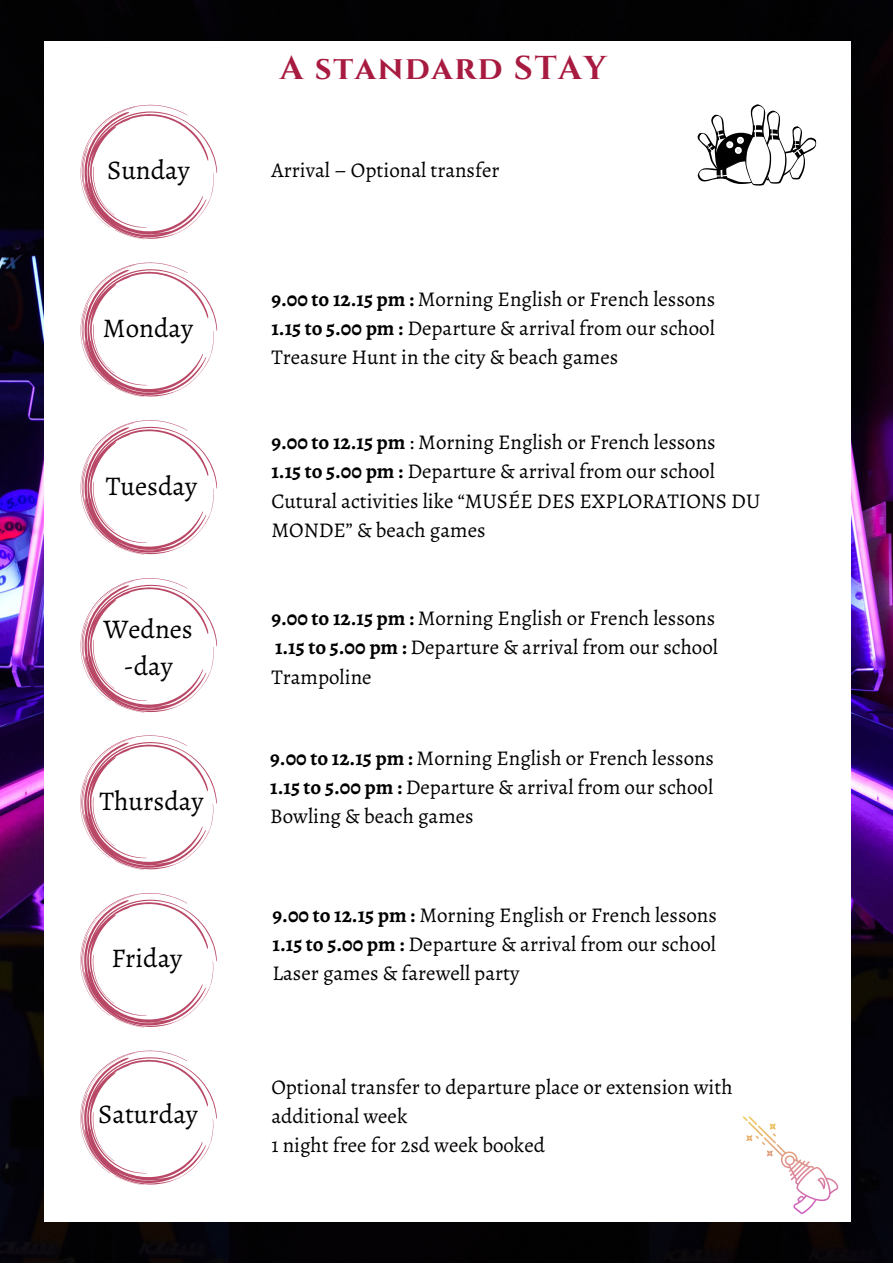
<style>
.page{position:relative;width:893px;height:1264px;background:#fff}
.page>*{position:absolute;margin:0;border:0;box-sizing:border-box;transform-origin:0 0}
.t1{font:700 33px "Cinzel";letter-spacing:.05em;color:#a81b40}
.t2{font:27px/37px "Alegreya";color:#000;text-align:center}
.t3{font:21px/29.2px "Alegreya";color:#000;text-align:justify}
.s1{font-weight:700}
</style>
<div class="page">
<img style="left:0;top:0;width:892px;height:1262px">
<div style="left:45px;top:41px;width:806px;height:1180px;background:#fff"></div>
<svg style="left:80px;top:104px;width:137px;height:135px"></svg>
<svg style="left:80px;top:262px;width:137px;height:135px"></svg>
<svg style="left:80px;top:735px;width:137px;height:134px"></svg>
<svg style="left:80px;top:893px;width:137px;height:134px"></svg>
<svg style="left:80px;top:1050px;width:137px;height:134px"></svg>
<svg style="left:80px;top:578px;width:137px;height:134px"></svg>
<svg style="left:80px;top:420px;width:137px;height:134px"></svg>
<svg style="left:697px;top:104px;width:120px;height:82px"></svg>
<svg style="left:743px;top:1116px;width:95px;height:97px"></svg>
<p class="t2" style="left:107px;top:151px;width:84px">Sunday</p>
<p class="t2" style="left:103px;top:309px;width:92px">Monday</p>
<p class="t2" style="left:106px;top:467px;width:93px">Tuesday</p>
<p class="t2" style="left:103px;top:610px;width:91px">Wednes -day</p>
<p class="t2" style="left:99px;top:782px;width:105px">Thursday</p>
<p class="t2" style="left:111px;top:939px;width:72px">Friday</p>
<p class="t2" style="left:98px;top:1095px;width:101px">Saturday</p>
<h1 class="t1" style="left:280px;top:47px;width:328px">A standard STAY</h1>
<p class="t3" style="left:271px;top:156px;width:229px">Arrival – Optional transfer</p>
<p class="t3" style="left:271px;top:284px;width:445px"><span class="s1">9.00 to 12.15 pm :</span> Morning English or French lessons <span class="s1">1.15 to 5.00 pm :</span> Departure &amp; arrival from our school Treasure Hunt in the city &amp; beach games</p>
<p class="t3" style="left:271px;top:427px;width:490px;text-align:left"><span class="s1">9.00 to 12.15 pm</span> : Morning English or French lessons<br><span class="s1">1.15 to 5.00 pm :</span> Departure &amp; arrival from our school Cutural activities like “MUSÉE DES EXPLORATIONS DU MONDE” &amp; beach games</p>
<p class="t3" style="left:271px;top:603px;width:448px;text-align:left"><span class="s1">9.00 to 12.15 pm :</span> Morning English or French lessons<br><span class="s1">1.15 to 5.00 pm :</span> Departure &amp; arrival from our school<br>Trampoline</p>
<p class="t3" style="left:270px;top:743px;width:445px"><span class="s1">9.00 to 12.15 pm :</span> Morning English or French lessons <span class="s1">1.15 to 5.00 pm :</span> Departure &amp; arrival from our school Bowling &amp; beach games</p>
<p class="t3" style="left:272px;top:900px;width:446px"><span class="s1">9.00 to 12.15 pm :</span> Morning English or French lessons <span class="s1">1.15 to 5.00 pm :</span> Departure &amp; arrival from our school Laser games &amp; farewell party</p>
<p class="t3" style="left:271px;top:1072px;width:462px;text-align:left">Optional transfer to departure place or extension with additional week<br>1 night free for 2sd week booked</p>
</div>
